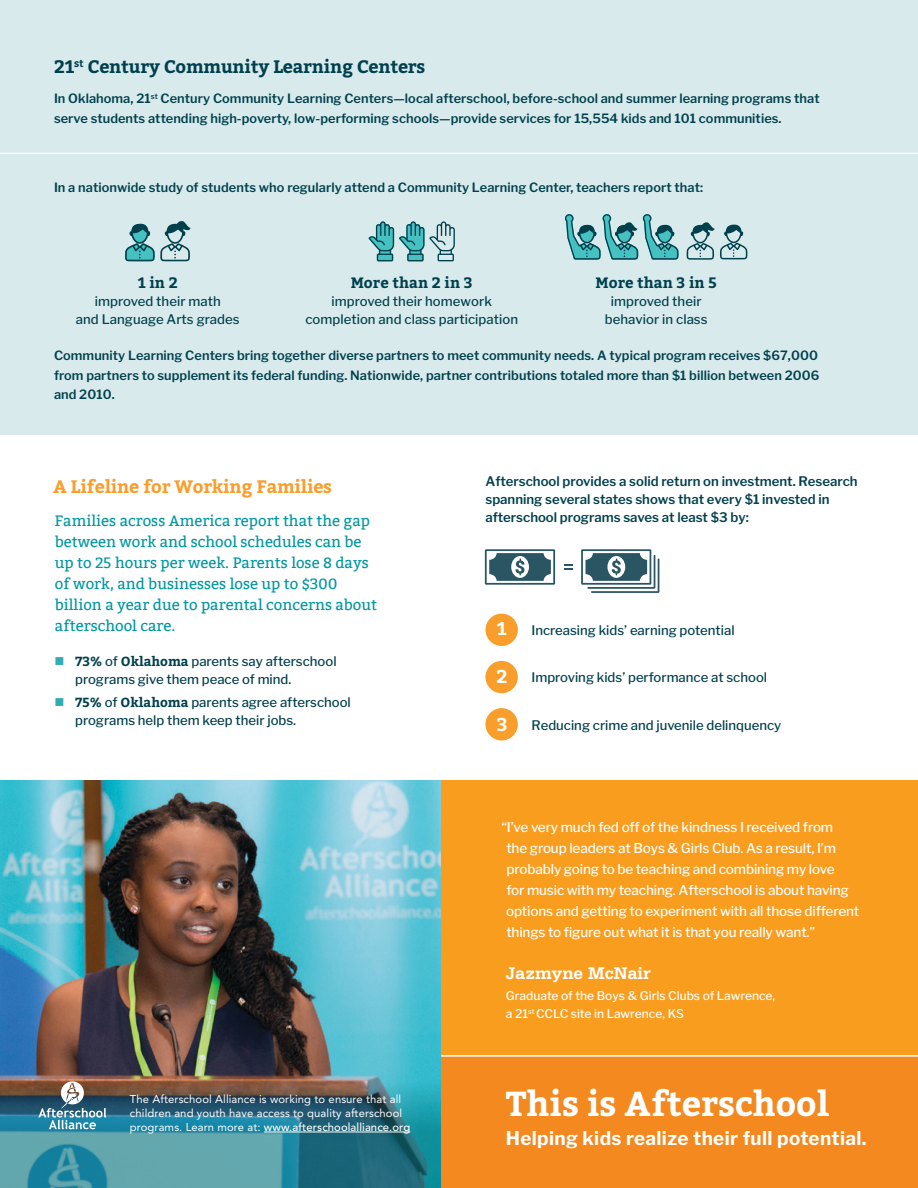
<style>
.page{position:relative;width:918px;height:1188px;background:#fff}
.page>*{position:absolute;margin:0;border:0;box-sizing:border-box;transform-origin:0 0}
.t1{font:700 34.5px "Bitter";color:#fff}
.tagline{font:700 18.9px "Libre Franklin";letter-spacing:.02em;color:#fff}
.body{font:700 18.45px "Bitter";color:#fff}
.Paragraph_Header{font:700 18px "Bitter";letter-spacing:-.01em;color:#00404d}
.t2{font:700 18px "Bitter";letter-spacing:-.01em;color:#f99d2b}
.t3{font:700 18px "Serifa BT";color:#fff}
.Paragraph_Header-2{font:15px/21px "Bitter";color:#0097a0}
.BODY{font:700 15px "Bitter";letter-spacing:.005em;color:#00404d}
.Paragraph_Subheading{font:500 13.5px/21px "Libre Franklin";letter-spacing:-.01em;color:#fff}
.BODY-2{font:500 13.2px/18px "Libre Franklin";color:#00404d;text-align:center}
.BODY-3{font:600 13.2px/18px "Libre Franklin";color:#00404d}
.BODY-4{font:600 12.75px/19.5px "Libre Franklin";letter-spacing:.005em;color:#00404d}
.BODY-5{font:500 12px/18px "Libre Franklin";color:#fff}
.Paragraph_Subheading-2{font:11.25px/14px "Avenir LT Std";letter-spacing:.01em;color:#fff}
.s1{font-family:"Bitter";font-weight:700}
.s2{font-weight:500}
</style>
<div class="page">
<svg style="left:581px;top:549px;width:78px;height:44px"></svg>
<svg style="left:485px;top:549px;width:70px;height:36px"></svg>
<svg style="left:564px;top:564px;width:8px;height:6px"></svg>
<img style="left:0;top:780px;width:441px;height:122px">
<div style="left:441px;top:780px;width:477px;height:404px;background:#f99d1e"></div>
<div style="left:441px;top:1055px;width:477px;height:133px;background:#f48920"></div>
<hr style="left:441px;top:1055px;width:477px;height:2px;background:#fff">
<img style="left:0;top:902px;width:441px;height:286px">
<hr style="left:264px;top:1132px;width:146px;height:1px;background:#fff">
<svg style="left:38px;top:1081px;width:68px;height:48px"></svg>
<div style="left:0;top:0;width:918px;height:435px;background:#d8eaec"></div>
<svg style="left:125px;top:221px;width:66px;height:40px"></svg>
<svg style="left:565px;top:214px;width:114px;height:46px"></svg>
<svg style="left:686px;top:222px;width:62px;height:38px"></svg>
<svg style="left:369px;top:221px;width:86px;height:40px"></svg>
<hr style="left:0;top:153px;width:918px;height:1px;background:#fff">
<div style="left:485px;top:614px;width:33px;height:32px;background:#f99d2b;border-radius:50%"></div>
<div style="left:485px;top:661px;width:33px;height:32px;background:#f99d2b;border-radius:50%"></div>
<div style="left:485px;top:708px;width:33px;height:32px;background:#f99d2b;border-radius:50%"></div>
<p class="Paragraph_Header" style="left:54px;top:56px;width:373px">21<sup>st</sup> Century Community Learning Centers</p>
<p class="BODY-4" style="left:54px;top:89px;width:767px">In Oklahoma, 21<sup>st</sup> Century Community Learning Centers—local afterschool, before-school and summer learning programs that serve students attending high-poverty, low-performing schools—provide services for 15,554 kids and 101 communities.</p>
<p class="BODY-4" style="left:54px;top:177px;width:651px">In a nationwide study of students who regularly attend a Community Learning Center, teachers report that:</p>
<p class="BODY" style="left:138px;top:274px;width:42px">1 in 2</p>
<p class="BODY-2" style="left:76px;top:293px;width:165px">improved their math<br>and Language Arts grades</p>
<p class="BODY" style="left:351px;top:274px;width:124px">More than 2 in 3</p>
<p class="BODY-2" style="left:305px;top:293px;width:214px">improved their homework completion and class participation</p>
<p class="BODY" style="left:596px;top:274px;width:123px">More than 3 in 5</p>
<p class="BODY-2" style="left:605px;top:293px;width:104px">improved their behavior in class</p>
<p class="BODY-4" style="left:54px;top:346px;width:767px;text-align:justify">Community Learning Centers bring together diverse partners to meet community needs. A typical program receives $67,000 from partners to supplement its federal funding. Nationwide, partner contributions totaled more than $1 billion between 2006 and 2010.</p>
<p class="t2" style="left:53px;top:476px;width:280px">A Lifeline for Working Families</p>
<p class="Paragraph_Header-2" style="left:55px;top:510px;width:324px">Families across America report that the gap between work and school schedules can be up to 25 hours per week. Parents lose 8 days of work, and businesses lose up to $300 billion a year due to parental concerns about afterschool care.</p>
<p class="BODY-2" style="left:75px;top:652px;width:263px;text-align:left"><span class="s1">73%</span> of <span class="s1">Oklahoma</span> parents say afterschool programs give them peace of mind.</p>
<p class="BODY-2" style="left:75px;top:693px;width:277px;text-align:left"><span class="s1">75%</span> of <span class="s1">Oklahoma</span> parents agree afterschool programs help them keep their jobs.</p>
<p class="BODY-3" style="left:485px;top:472px;width:374px">Afterschool provides a solid return on investment. Research spanning several states shows that every $1 invested in afterschool programs saves at least $3 by:</p>
<p class="body" style="left:497px;top:618px;width:11px">1</p>
<p class="BODY-2" style="left:532px;top:621px;width:205px">Increasing kids’ earning potential</p>
<p class="body" style="left:497px;top:665px;width:13px">2</p>
<p class="BODY-2" style="left:532px;top:669px;width:237px">Improving kids’ performance at school</p>
<p class="body" style="left:497px;top:713px;width:12px">3</p>
<p class="BODY-2" style="left:532px;top:716px;width:251px">Reducing crime and juvenile delinquency</p>
<p class="Paragraph_Subheading" style="left:506px;top:817px;width:355px;text-indent:-5px">“I’ve very much fed off of the kindness I received from<br>the group leaders at Boys &amp; Girls Club. As a result, I’m probably going to be teaching and combining my love<br>for music with my teaching. Afterschool is about having options and getting to experiment with all those different things to figure out what it is that you really want.”</p>
<p class="t3" style="left:506px;top:962px;width:146px">Jazmyne McNair</p>
<p class="BODY-5" style="left:506px;top:987px;width:271px">Graduate of the Boys &amp; Girls Clubs of Lawrence, a 21<sup>st</sup> CCLC site in Lawrence, KS</p>
<p class="Paragraph_Subheading-2" style="left:130px;top:1092px;width:282px">The Afterschool Alliance is working to ensure that all children and youth have access to quality afterschool programs. Learn more at: <span class="s2">www.afterschoolalliance.org</span></p>
<h1 class="t1" style="left:506px;top:1083px;width:325px">This is Afterschool</h1>
<p class="tagline" style="left:506px;top:1127px;width:362px">Helping kids realize their full potential.</p>
</div>
